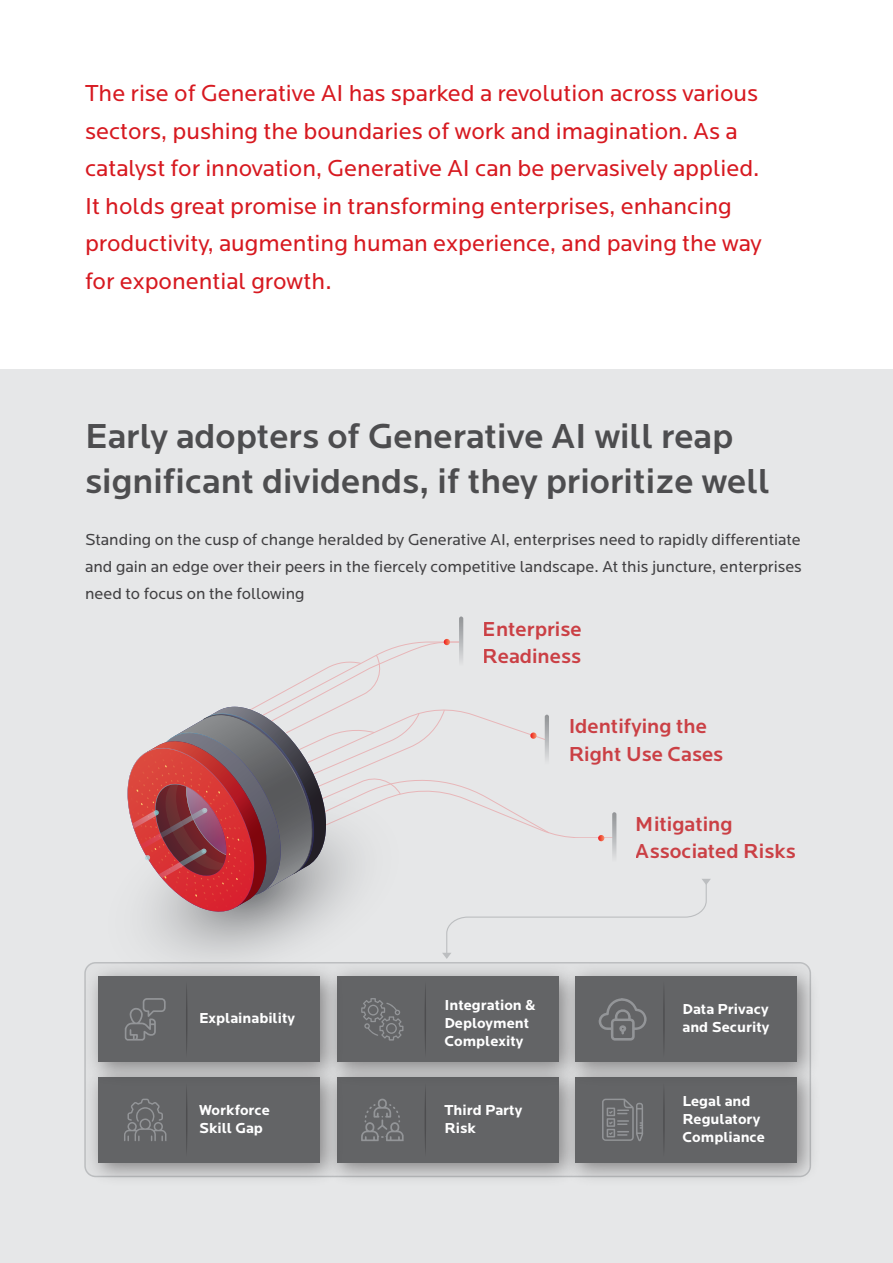
<style>
.page{position:relative;width:893px;height:1263px;background:#fff}
.page>*{position:absolute;margin:0;border:0;box-sizing:border-box;transform-origin:0 0}
.t1{font:500 36px/45px "Locator";color:#4d4d4f}
.t2{font:24px/37.5px "Locator";color:#d71920}
.t3{font:500 21px/27px "Locator";color:#c4161c}
.t4{font:16.5px/27px "Locator";color:#414042;text-align:justify}
.t5{font:700 15px/18px "Locator";color:#fff}
</style>
<div class="page">
<div style="left:0;top:370px;width:893px;height:893px;background:#e6e7e8"></div>
<svg style="left:459px;top:616px;width:4px;height:51px"></svg>
<svg style="left:127px;top:639px;width:584px;height:316px"></svg>
<div style="left:337px;top:1077px;width:221px;height:85px;background:#636466"></div>
<img style="left:554px;top:1092px;width:258px;height:91px">
<div style="left:576px;top:1077px;width:221px;height:85px;background:#636466"></div>
<img style="left:84px;top:1092px;width:266px;height:90px">
<div style="left:99px;top:1077px;width:221px;height:85px;background:#636466"></div>
<div style="left:337px;top:977px;width:221px;height:85px;background:#636466"></div>
<img style="left:554px;top:962px;width:258px;height:130px">
<div style="left:576px;top:977px;width:221px;height:85px;background:#636466"></div>
<img style="left:84px;top:955px;width:266px;height:137px">
<div style="left:99px;top:977px;width:221px;height:85px;background:#636466"></div>
<svg style="left:125px;top:998px;width:41px;height:42px"></svg>
<svg style="left:361px;top:998px;width:42px;height:42px"></svg>
<svg style="left:598px;top:998px;width:49px;height:42px"></svg>
<svg style="left:124px;top:1099px;width:42px;height:42px"></svg>
<svg style="left:361px;top:1098px;width:43px;height:43px"></svg>
<svg style="left:602px;top:1099px;width:41px;height:42px"></svg>
<svg style="left:663px;top:993px;width:2px;height:53px"></svg>
<svg style="left:663px;top:1083px;width:2px;height:63px"></svg>
<svg style="left:186px;top:987px;width:2px;height:64px"></svg>
<svg style="left:186px;top:1083px;width:2px;height:68px"></svg>
<svg style="left:425px;top:987px;width:1px;height:64px"></svg>
<svg style="left:425px;top:1089px;width:1px;height:62px"></svg>
<p class="t2" style="left:85px;top:75px;width:678px">The rise of Generative AI has sparked a revolution across various sectors, pushing the boundaries of work and imagination. As a catalyst for innovation, Generative AI can be pervasively applied.<br>It holds great promise in transforming enterprises, enhancing productivity, augmenting human experience, and paving the way for exponential growth.</p>
<h1 class="t1" style="left:85px;top:415px;width:686px">Early adopters of Generative AI will reap significant dividends, if they prioritize well</h1>
<p class="t4" style="left:85px;top:526px;width:718px">Standing on the cusp of change heralded by Generative AI, enterprises need to rapidly differentiate and gain an edge over their peers in the fiercely competitive landscape. At this juncture, enterprises need to focus on the following</p>
<p class="t3" style="left:483px;top:616px;width:100px">Enterprise<br>Readiness</p>
<p class="t3" style="left:568px;top:713px;width:156px">Identifying the<br>Right Use Cases</p>
<p class="t5" style="left:199px;top:1010px;width:98px">Explainability</p>
<p class="t3" style="left:636px;top:811px;width:162px">Mitigating<br>Associated Risks</p>
<p class="t5" style="left:444px;top:996px;width:93px">Integration &amp;<br>Deployment<br>Complexity</p>
<p class="t5" style="left:682px;top:1001px;width:88px">Data Privacy and Security</p>
<p class="t5" style="left:199px;top:1101px;width:72px">Workforce<br>Skill Gap</p>
<p class="t5" style="left:444px;top:1101px;width:79px">Third Party<br>Risk</p>
<p class="t5" style="left:682px;top:1092px;width:84px">Legal and<br>Regulatory<br>Compliance</p>
</div>
